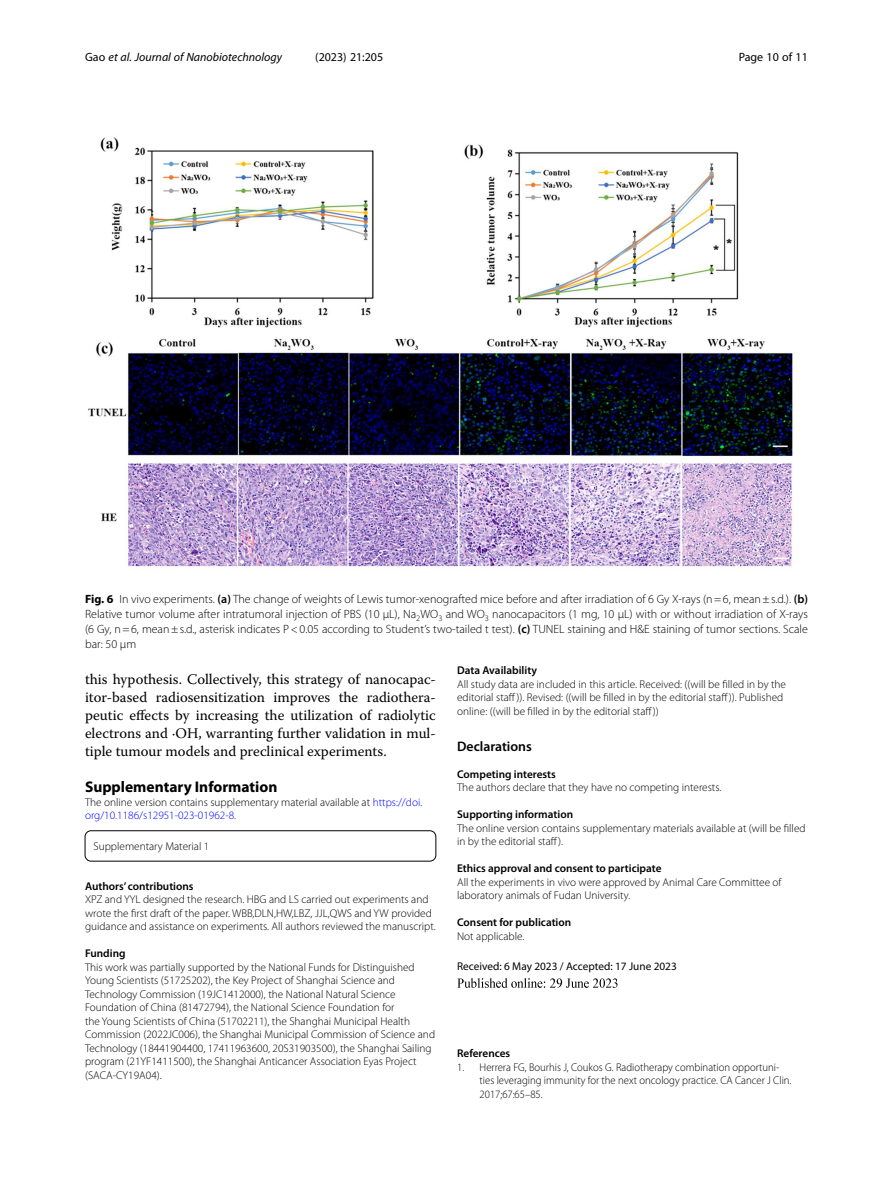
<style>
.page{position:relative;width:893px;height:1191px;background:#fff}
.page>*{position:absolute;margin:0;border:0;box-sizing:border-box;transform-origin:0 0}
.Head_1{font:700 15.45px "Myriad Pro";color:#000}
.Body_Text{font:14.7px/18px "Warnock Pro";color:#000;text-align:justify}
.Ethics_Declarations{font:600 13.8px "Myriad Pro";color:#000}
.Figure_Caption{font:300 12px/15px "Myriad Pro";color:#000;text-align:justify}
.t1{font:italic 12px "Myriad Pro";color:#000}
.t2{font:12px "Myriad Pro";color:#000}
.Funding{font:300 11.25px/13.5px "Myriad Pro";color:#000}
.Ethics_Declarations-2{font:300 11.25px/13.5px "Myriad Pro";color:#000}
.Author_Contribution{font:300 11.25px/13.5px "Myriad Pro";color:#000}
.Materials_Availabili{font:300 11.25px/13.5px "Myriad Pro";color:#000}
.Endmatter_Heading{font:600 11.25px "Myriad Pro";color:#000}
.Literatur_Entry{font:300 11.25px/13.5px "Myriad Pro";color:#000;scale:.95 1}
.Article_Note_ESM{font:300 11.25px/13.5px "Myriad Pro";color:#000}
.Article_History{font:11.25px "Myriad Pro";color:#000}
.Additional_File_Info{font:300 11.25px "Myriad Pro";color:#000}
.Literatur_Heading{font:600 11.25px "Myriad Pro";color:#000}
.s1{font-style:normal}
.s2{font-weight:700}
.s3{font-weight:600}
.s4{color:#00f}
</style>
<div class="page">
<div style="left:85px;top:830px;width:351px;height:31px;border:1px solid #000;border-radius:6px"></div>
<img style="left:457px;top:978px;width:161px;height:10px">
<img style="left:88px;top:137px;width:706px;height:432px">
<p class="t1" style="left:85px;top:50px;width:199px"><span class="s1">Gao</span> et al. Journal of Nanobiotechnology</p>
<p class="t2" style="left:315px;top:50px;width:70px">(2023) 21:205</p>
<p class="t2" style="left:739px;top:50px;width:71px">Page 10 of 11</p>
<p class="Figure_Caption" style="left:85px;top:591px;width:724px"><span class="s2">Fig. 6</span> In vivo experiments. <span class="s3">(a)</span> The change of weights of Lewis tumor-xenografted mice before and after irradiation of 6 Gy X-rays (n=6, mean±s.d.). <span class="s3">(b)<br></span>Relative tumor volume after intratumoral injection of PBS (10 µL), Na<sub>2</sub>WO<sub>3</sub> and WO<sub>3</sub> nanocapacitors (1 mg, 10 µL) with or without irradiation of X-rays (6 Gy, n=6, mean±s.d., asterisk indicates P&lt;0.05 according to Student’s two-tailed t test). <span class="s3">(c)</span> TUNEL staining and H&amp;E staining of tumor sections. Scale bar: 50 μm</p>
<p class="Body_Text" style="left:85px;top:670px;width:352px">this hypothesis. Collectively, this strategy of nanocapac&shy;itor-based radiosensitization improves the radiothera&shy;peutic effects by increasing the utilization of radiolytic electrons and ·OH, warranting further validation in mul&shy;tiple tumour models and preclinical experiments.</p>
<p class="Head_1" style="left:85px;top:777px;width:194px">Supplementary Information</p>
<p class="Article_Note_ESM" style="left:85px;top:795px;width:339px">The online version contains supplementary material available at <span class="s4">https://doi. org/10.1186/s12951-023-01962-8</span>.</p>
<p class="Additional_File_Info" style="left:94px;top:840px;width:117px">Supplementary Material 1</p>
<p class="Endmatter_Heading" style="left:85px;top:878px;width:110px">Authors’ contributions</p>
<p class="Author_Contribution" style="left:85px;top:892px;width:352px">XPZ and YYL designed the research. HBG and LS carried out experiments and wrote the first draft of the paper. WBB,DLN,HW,LBZ, JJL,QWS and YW provided guidance and assistance on experiments. All authors reviewed the manuscript.</p>
<p class="Endmatter_Heading" style="left:85px;top:946px;width:42px">Funding</p>
<p class="Funding" style="left:85px;top:960px;width:352px">This work was partially supported by the National Funds for Distinguished Young Scientists (51725202), the Key Project of Shanghai Science and Technology Commission (19JC1412000), the National Natural Science Foundation of China (81472794), the National Science Foundation for<br>the Young Scientists of China (51702211), the Shanghai Municipal Health Commission (2022JC006), the Shanghai Municipal Commission of Science and Technology (18441904400, 17411963600, 20S31903500), the Shanghai Sailing program (21YF1411500), the Shanghai Anticancer Association Eyas Project (SACA-CY19A04).</p>
<p class="Endmatter_Heading" style="left:457px;top:663px;width:81px">Data Availability</p>
<p class="Materials_Availabili" style="left:457px;top:677px;width:330px">All study data are included in this article. Received: ((will be filled in by the editorial staff)). Revised: ((will be filled in by the editorial staff)). Published online: ((will be filled in by the editorial staff))</p>
<p class="Ethics_Declarations" style="left:457px;top:737px;width:76px">Declarations</p>
<p class="Endmatter_Heading" style="left:457px;top:767px;width:100px">Competing interests</p>
<p class="Ethics_Declarations-2" style="left:457px;top:781px;width:266px">The authors declare that they have no competing interests.</p>
<p class="Endmatter_Heading" style="left:457px;top:807px;width:117px">Supporting information</p>
<p class="Ethics_Declarations-2" style="left:457px;top:821px;width:350px">The online version contains supplementary materials available at (will be filled in by the editorial staff).</p>
<p class="Endmatter_Heading" style="left:457px;top:861px;width:206px">Ethics approval and consent to participate</p>
<p class="Ethics_Declarations-2" style="left:457px;top:875px;width:326px">All the experiments in vivo were approved by Animal Care Committee of laboratory animals of Fudan University.</p>
<p class="Endmatter_Heading" style="left:457px;top:915px;width:116px">Consent for publication</p>
<p class="Ethics_Declarations-2" style="left:457px;top:929px;width:69px">Not applicable.</p>
<p class="Article_History" style="left:457px;top:959px;width:221px">Received: 6 May 2023 / Accepted: 17 June 2023</p>
<p class="Literatur_Heading" style="left:457px;top:1046px;width:55px">References</p>
<p class="Literatur_Entry" style="left:480px;top:1060px;width:330px;text-indent:-22px">1. Herrera FG, Bourhis J, Coukos G. Radiotherapy combination opportuni&shy;ties leveraging immunity for the next oncology practice. CA Cancer J Clin.<br>2017;67:65–85.</p>
</div>
